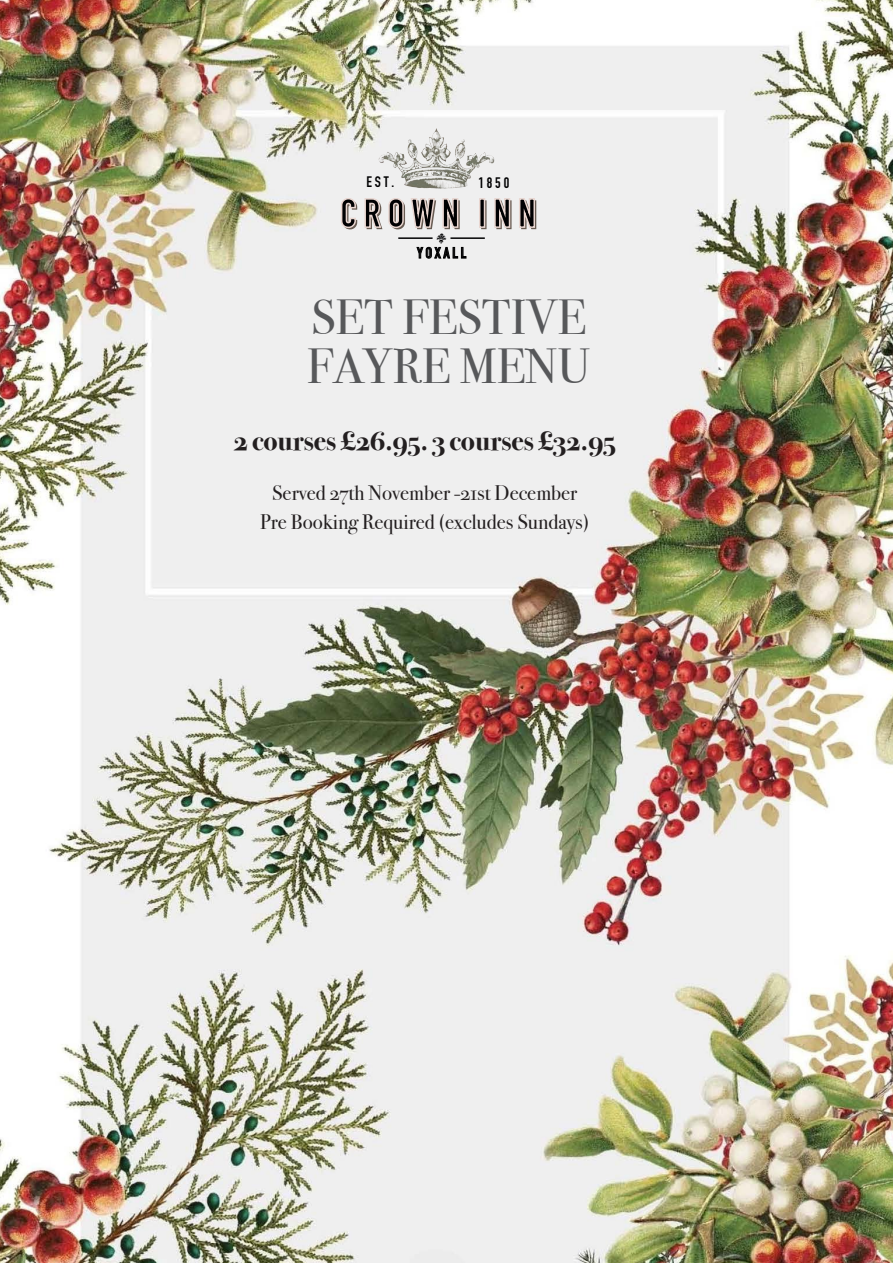
<style>
.page{position:relative;width:893px;height:1263px;background:#fff}
.page>*{position:absolute;margin:0;border:0;box-sizing:border-box;transform-origin:0 0}
.t1{font:49.2px/49.2px "Bodoni Svty Two OSITCTT";color:#57585a}
.t2{font:700 27.9px "Bodoni Svty Two OSITCTT";color:#231f20}
.t3{font:21px/29.7px "Bodoni Svty Two OSITCTT";color:#231f20;text-align:center}
.t4{font:700 15px "DIN Condensed";color:#000001}
</style>
<div class="page">
<img style="left:0;top:0;width:893px;height:1263px">
<svg style="left:481px;top:205px;width:6px;height:24px"></svg>
<svg style="left:340px;top:197px;width:18px;height:33px"></svg>
<svg style="left:479px;top:205px;width:6px;height:23px"></svg>
<svg style="left:493px;top:197px;width:19px;height:33px"></svg>
<svg style="left:518px;top:197px;width:19px;height:33px"></svg>
<hr style="left:450px;top:237px;width:35px;height:2px;background:#000001">
<img style="left:371px;top:125px;width:135px;height:80px">
<svg style="left:364px;top:197px;width:102px;height:62px"></svg>
<p class="t4" style="left:367px;top:177px;width:29px">E S T .</p>
<p class="t4" style="left:478px;top:177px;width:32px">1 8 5 0</p>
<p class="t4" style="left:417px;top:247px;width:51px">Y O X A L L</p>
<p class="t1" style="left:307px;top:292px;width:285px">SET FESTIVE<br>FAYRE MENU</p>
<p class="t2" style="left:234px;top:424px;width:384px">2 courses £26.95. 3 courses £32.95</p>
<p class="t3" style="left:260px;top:478px;width:330px">Served 27th November -21st December<br>Pre Booking Required (excludes Sundays)</p>
</div>
